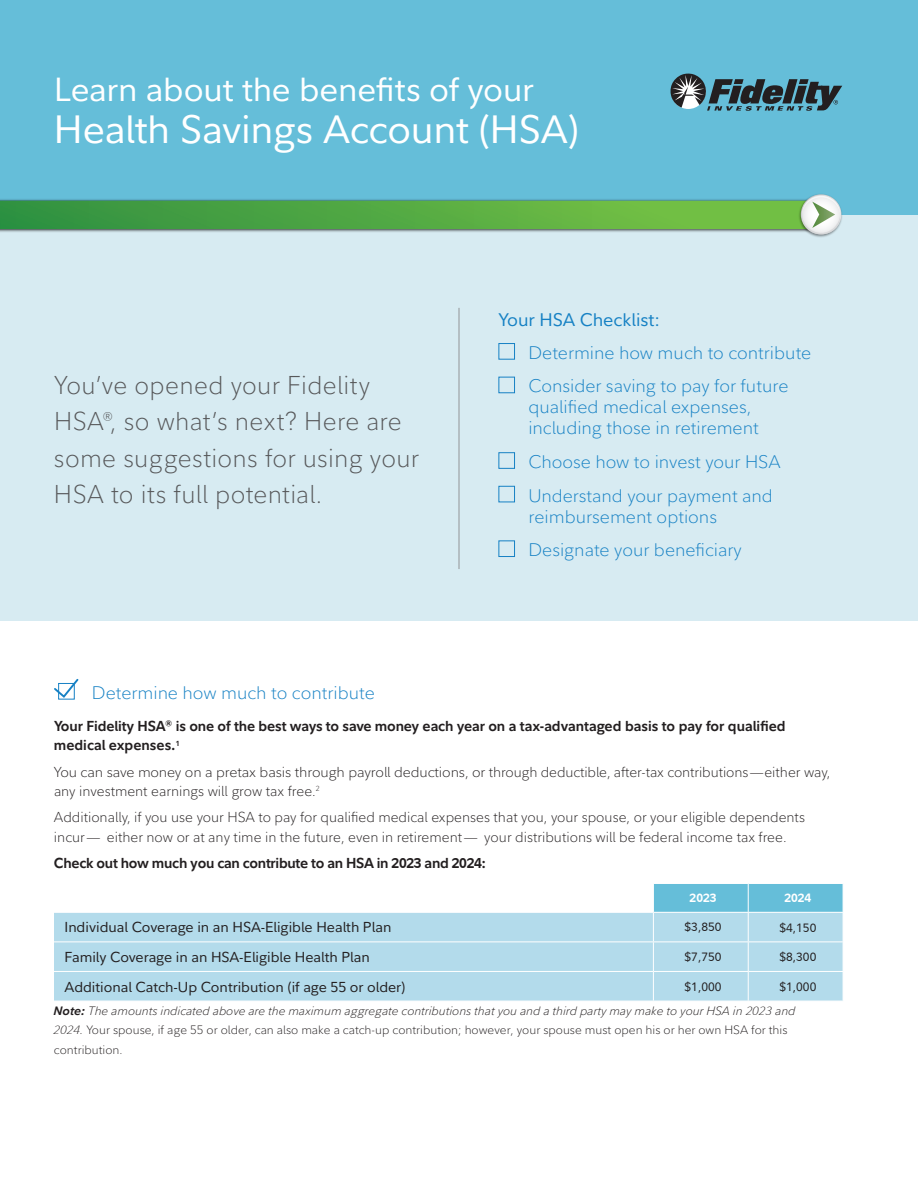
<style>
.page{position:relative;width:918px;height:1188px;background:#fff}
.page>*{position:absolute;margin:0;border:0;box-sizing:border-box;transform-origin:0 0}
.t1{font:39px "Fidelity Sans";letter-spacing:-.01em;color:#fff}
.t2{font:33px "Fidelity Sans";letter-spacing:-.005em;color:#fff}
.t3{font:300 25.5px/36.6px "Fidelity Sans";letter-spacing:.01em;color:#57585a}
.t4{font:300 18px/33.6px "Fidelity Sans";color:#1681c4}
.t5{font:18px "Fidelity Sans";color:#1681c4}
.t6{font:300 14.25px/19.5px "Fidelity Sans";color:#231f20}
.t7{font:700 14.25px/19.5px "Fidelity Sans";letter-spacing:-.015em;color:#231f20}
.t8{font:14.25px "Fidelity Sans";color:#231f20}
.t9{font:300 12px/19.5px "Fidelity Sans";color:#231f20}
.t10{font:italic 300 12px/24px "Fidelity Sans";color:#231f20}
.t11{font:12px "Fidelity Sans";color:#231f20}
.t12{font:700 12px "Fidelity Sans";color:#fff}
.t13{font:12px "Fidelity Sans";color:#231f20}
.s1{font-size:19.5px}
.s2{font-size:13.5px}
.s3{font-style:inherit}
.s4{font-weight:400;font-style:normal}
.s5{font-weight:700}
.s6{font-style:italic}
</style>
<div class="page">
<div style="left:0;top:0;width:918px;height:621px;background:#d7ebf2"></div>
<div style="left:0;top:0;width:918px;height:214px;background:#65bed9"></div>
<img style="left:810px;top:194px;width:34px;height:43px">
<svg style="left:801px;top:194px;width:40px;height:40px"></svg>
<svg style="left:0;top:196px;width:840px;height:38px"></svg>
<svg style="left:54px;top:678px;width:25px;height:21px"></svg>
<div style="left:54px;top:913px;width:599px;height:88px;background:#b3dbeb"></div>
<svg style="left:653px;top:883px;width:190px;height:118px"></svg>
<hr style="left:54px;top:942px;width:599px;height:1px;background:#fff">
<hr style="left:54px;top:971px;width:599px;height:1px;background:#fff">
<svg style="left:670px;top:73px;width:172px;height:38px"></svg>
<div style="left:499px;top:343px;width:16px;height:17px;border:1px solid #1681c4"></div>
<div style="left:499px;top:377px;width:16px;height:16px;border:1px solid #1681c4"></div>
<div style="left:499px;top:452px;width:16px;height:17px;border:1px solid #1681c4"></div>
<div style="left:499px;top:486px;width:16px;height:16px;border:1px solid #1681c4"></div>
<div style="left:499px;top:540px;width:16px;height:17px;border:1px solid #1681c4"></div>
<hr style="left:459px;top:308px;width:1px;height:261px;background:#939598">
<h2 class="t2" style="left:54px;top:67px;width:481px">Learn about the benefits of your</h2>
<h1 class="t1" style="left:54px;top:103px;width:527px">Health Savings Account (HSA)</h1>
<h3 class="t3" style="left:54px;top:366px;width:367px">You’ve opened your Fidelity<br>HSA<span class="s1">®</span>, so what’s next? Here are some suggestions for using your<br>HSA to its full potential.</h3>
<p class="t5" style="left:499px;top:308px;width:163px">Your HSA Checklist:</p>
<p class="t4" style="left:528px;top:336px;width:284px">Determine how much to contribute<br>Consider saving to pay for future</p>
<p class="t4" style="left:528px;top:397px;width:232px;line-height:21px">qualified medical expenses, including those in retirement</p>
<p class="t4" style="left:528px;top:445px;width:254px">Choose how to invest your HSA<br>Understand your payment and</p>
<p class="t4" style="left:528px;top:500px;width:215px">reimbursement options<br>Designate your beneficiary</p>
<p class="t4" style="left:92px;top:676px;width:284px">Determine how much to contribute</p>
<p class="t7" style="left:54px;top:716px;width:733px">Your Fidelity HSA<span class="s2">®</span> is one of the best ways to save money each year on a tax-advantaged basis to pay for qualified medical expenses.<sup>1</sup></p>
<p class="t6" style="left:54px;top:762px;width:778px">You can save money on a pretax basis through payroll deductions, or through deductible, after-tax contributions—either way, any investment earnings will grow tax free.<sup>2</sup></p>
<p class="t6" style="left:54px;top:808px;width:753px">Additionally, if you use your HSA to pay for qualified medical expenses that you, your spouse, or your eligible dependents incur — either now or at any time in the future, even in retirement — your distributions will be federal income tax free.</p>
<p class="t7" style="left:54px;top:853px;width:434px">Check out how much you can contribute to an HSA in 2023 and 2024:</p>
<p class="t12" style="left:690px;top:890px;width:28px">2023</p>
<p class="t12" style="left:784px;top:890px;width:28px">2024</p>
<p class="t8" style="left:65px;top:918px;width:328px">Individual Coverage in an HSA-Eligible Health Plan</p>
<p class="t11" style="left:685px;top:919px;width:38px">$3,850</p>
<p class="t11" style="left:779px;top:920px;width:38px"><span class="s3">$</span>4,150</p>
<p class="t8" style="left:65px;top:948px;width:307px">Family Coverage in an HSA-Eligible Health Plan</p>
<p class="t11" style="left:685px;top:949px;width:38px"><span class="s3">$</span>7,750</p>
<p class="t11" style="left:779px;top:949px;width:38px"><span class="s3">$</span>8,300</p>
<p class="t8" style="left:65px;top:977px;width:343px">Additional Catch-Up Contribution (if age 55 or older)</p>
<p class="t13" style="left:685px;top:979px;width:38px">$1,000</p>
<p class="t10" style="left:54px;top:975px;width:764px;text-indent:725px"><span class="s4">$1,000<br></span><span class="s5">Note:</span> The amounts indicated above are the maximum aggregate contributions that you and a third party may make to your HSA in 2023 and</p>
<p class="t9" style="left:54px;top:1020px;width:735px"><span class="s6">2024.</span> Your spouse, if age 55 or older, can also make a catch-up contribution; however, your spouse must open his or her own HSA for this contribution.</p>
</div>
